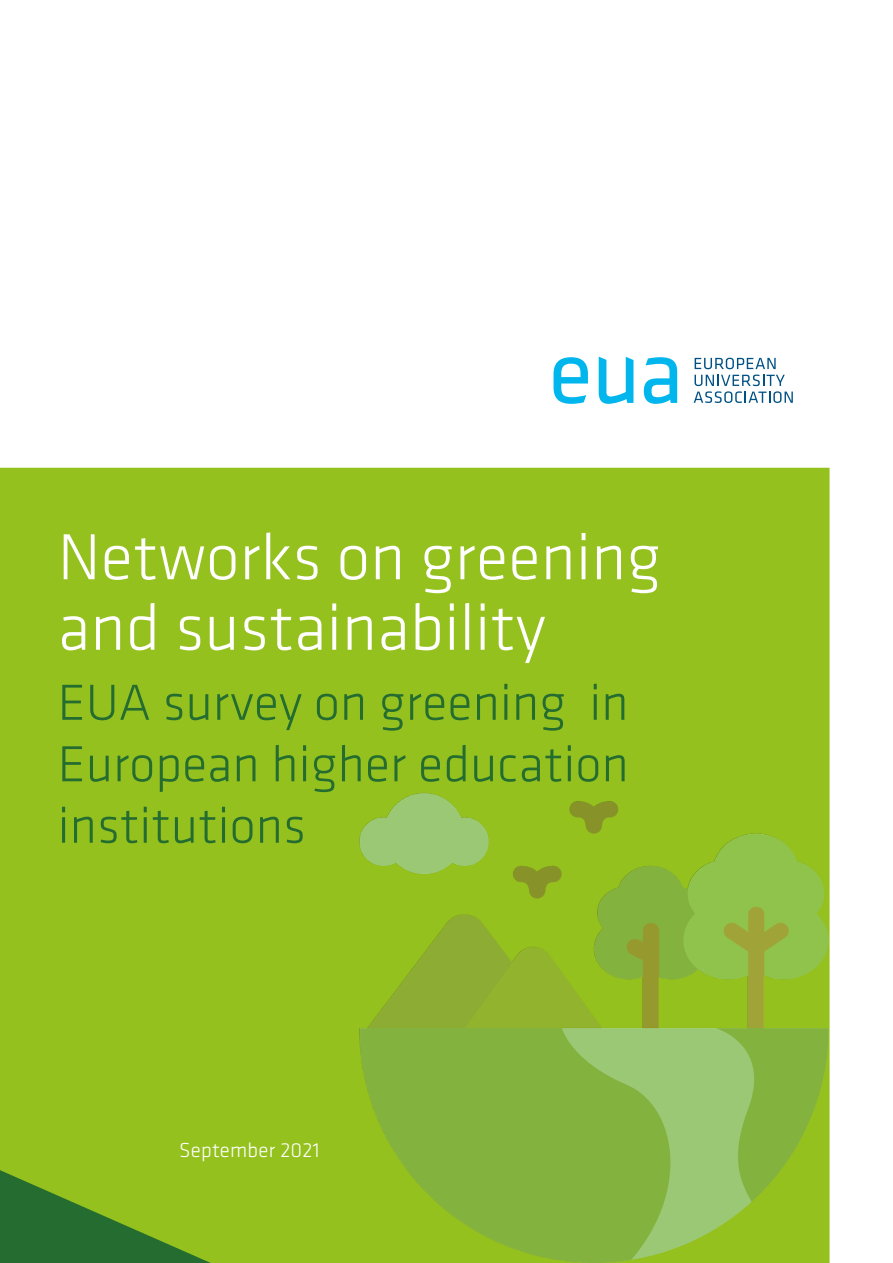
<style>
.page{position:relative;width:893px;height:1263px;background:#fff}
.page>*{position:absolute;margin:0;border:0;box-sizing:border-box;transform-origin:0 0}
.t1{font:300 67.5px/70.5px "Klavika Basic";color:#fff}
.t2{font:300 52.5px/61.5px "Klavika Basic";color:#246c2f;text-align:justify}
.t3{font:300 21px "Klavika Basic";letter-spacing:.01em;color:#fff}
</style>
<div class="page">
<div style="left:0;top:468px;width:829px;height:795px;background:#95c11f"></div>
<img style="left:336px;top:771px;width:494px;height:492px">
<svg style="left:599px;top:357px;width:34px;height:47px"></svg>
<svg style="left:554px;top:357px;width:34px;height:47px"></svg>
<svg style="left:644px;top:357px;width:33px;height:47px"></svg>
<svg style="left:695px;top:358px;width:81px;height:11px"></svg>
<svg style="left:694px;top:375px;width:99px;height:28px"></svg>
<svg style="left:0;top:1164px;width:240px;height:99px"></svg>
<p class="t1" style="left:58px;top:521px;width:605px">Networks on greening and sustainability</p>
<p class="t2" style="left:58px;top:671px;width:573px">EUA survey on greening in European higher education institutions</p>
<p class="t3" style="left:179px;top:1137px;width:142px">September 2021</p>
</div>
